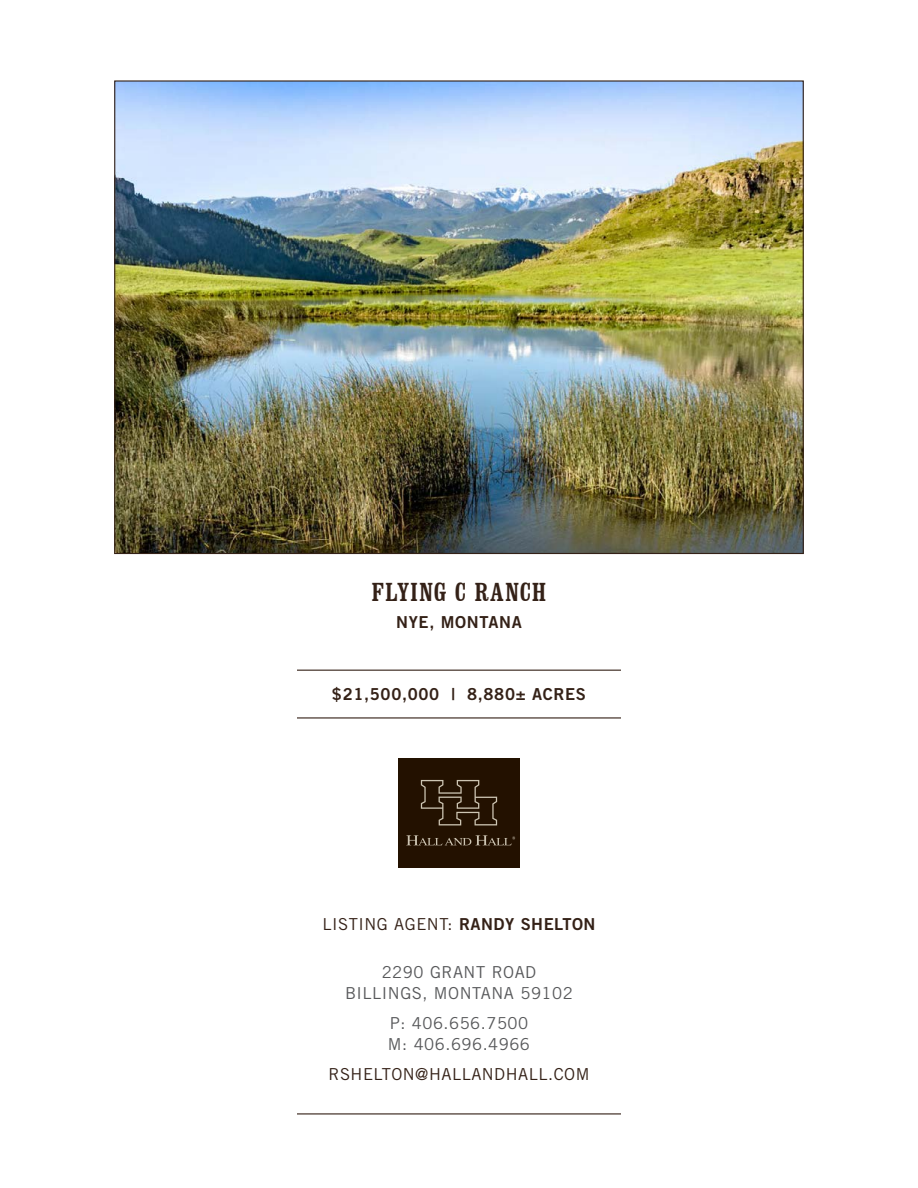
<style>
.page{position:relative;width:918px;height:1188px;background:#fff}
.page>*{position:absolute;margin:0;border:0;box-sizing:border-box;transform-origin:0 0}
.t1{font:condensed 27px "Clarendon BT";letter-spacing:.035em;color:#342117}
.t2{font:16.5px/21px "Trade Gothic LT Std";letter-spacing:.03em;color:#58595b;text-align:center}
.t3{font:16.5px "Trade Gothic LT Std";letter-spacing:.03em;color:#342117}
.t4{font:16.5px "Trade Gothic LT Std Bd 2";letter-spacing:.04em;color:#342117}
.s1{font-family:"Trade Gothic LT Std Bd 2"}
</style>
<div class="page">
<hr style="left:297px;top:717px;width:324px;height:2px;background:#342117">
<hr style="left:297px;top:670px;width:324px;height:1px;background:#342117">
<div style="left:398px;top:758px;width:122px;height:109px;background:#231100"></div>
<svg style="left:421px;top:780px;width:76px;height:45px"></svg>
<svg style="left:406px;top:835px;width:109px;height:11px"></svg>
<hr style="left:297px;top:1113px;width:324px;height:1px;background:#342117">
<img style="left:116px;top:82px;width:686px;height:470px">
<h1 class="t1" style="left:371px;top:575px;width:176px">FLYING C RANCH</h1>
<p class="t4" style="left:396px;top:612px;width:127px">NYE, MONTANA</p>
<p class="t4" style="left:332px;top:684px;width:256px">$21,500,000 | 8,880± ACRES</p>
<p class="t3" style="left:322px;top:914px;width:275px">LISTING AGENT: <span class="s1">RANDY SHELTON</span></p>
<p class="t2" style="left:345px;top:961px;width:229px">2290 GRANT ROAD<br>BILLINGS, MONTANA 59102</p>
<p class="t2" style="left:388px;top:1012px;width:144px;text-align:left">P: 406.656.7500<br>M: 406.696.4966</p>
<p class="t3" style="left:329px;top:1064px;width:262px">RSHELTON@HALLANDHALL.COM</p>
</div>
